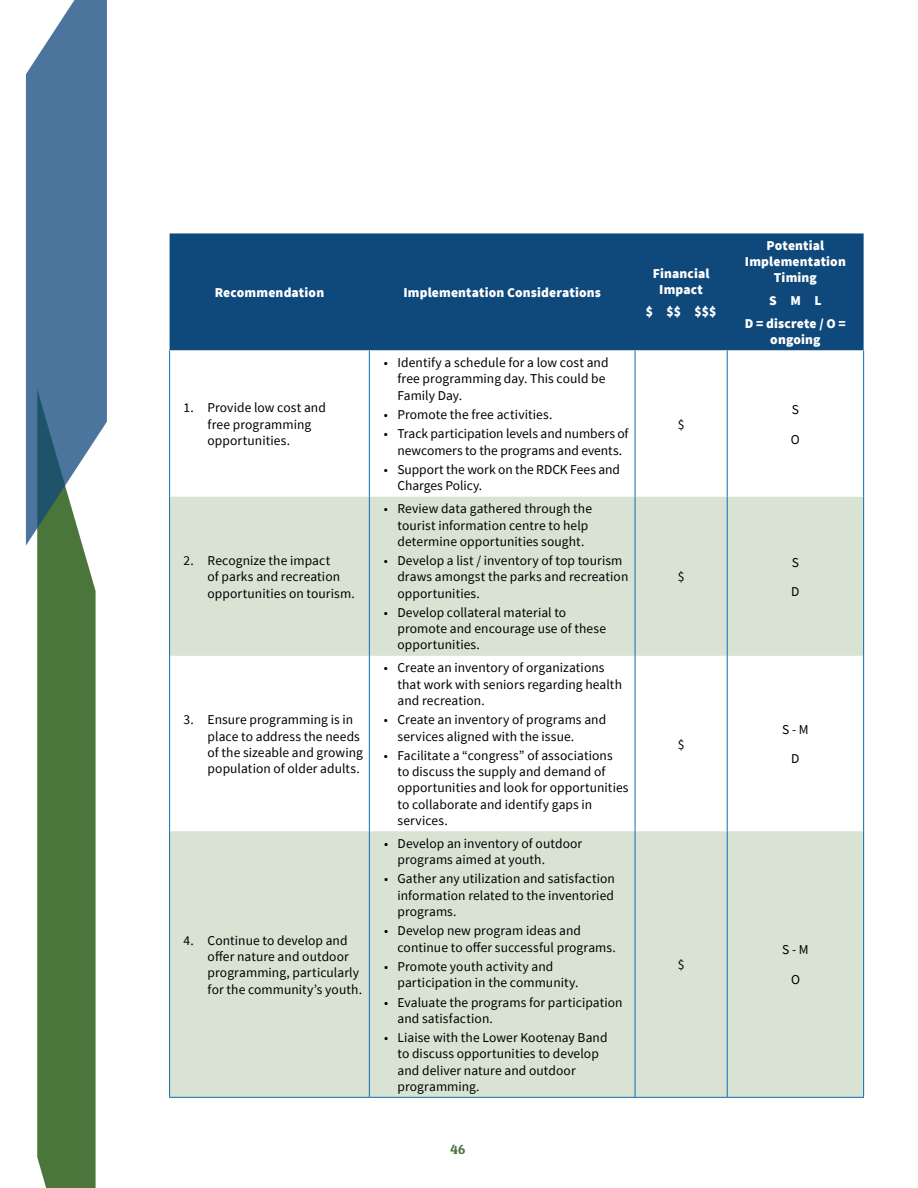
<style>
.page{position:relative;width:918px;height:1188px;background:#fff}
.page>*{position:absolute;margin:0;border:0;box-sizing:border-box;transform-origin:0 0}
.t1{font:13.5px/16.2px "Source Sans Pro";letter-spacing:.005em;color:#000}
.t2{font:900 13.5px/16.2px "Source Sans Pro";letter-spacing:.01em;color:#fff;text-align:center}
.t3{font:13.5px "Patua One";color:#4b763b}
</style>
<div class="page">
<div style="left:37px;top:546px;width:59px;height:642px;background:#4b763b"></div>
<svg style="left:26px;top:0;width:81px;height:546px;background:#5e84a2"></svg>
<div style="left:170px;top:233px;width:694px;height:118px;background:#0f487b"></div>
<svg style="left:170px;top:497px;width:693px;height:600px;fill:#d9e3d4"></svg>
<hr style="left:169px;top:351px;width:1px;height:146px;background:#0a6fb2">
<hr style="left:369px;top:351px;width:1px;height:146px;background:#0a6fb2">
<hr style="left:635px;top:351px;width:1px;height:146px;background:#0a6fb2">
<hr style="left:727px;top:351px;width:1px;height:146px;background:#0a6fb2">
<hr style="left:863px;top:351px;width:1px;height:146px;background:#0a6fb2">
<hr style="left:169px;top:497px;width:1px;height:159px;background:#0a6fb2">
<hr style="left:369px;top:497px;width:1px;height:159px;background:#0a6fb2">
<hr style="left:635px;top:497px;width:1px;height:159px;background:#0a6fb2">
<hr style="left:727px;top:497px;width:1px;height:159px;background:#0a6fb2">
<hr style="left:863px;top:497px;width:1px;height:159px;background:#0a6fb2">
<hr style="left:169px;top:656px;width:1px;height:175px;background:#0a6fb2">
<hr style="left:369px;top:656px;width:1px;height:175px;background:#0a6fb2">
<hr style="left:635px;top:656px;width:1px;height:175px;background:#0a6fb2">
<hr style="left:727px;top:656px;width:1px;height:175px;background:#0a6fb2">
<hr style="left:863px;top:656px;width:1px;height:175px;background:#0a6fb2">
<hr style="left:169px;top:831px;width:1px;height:266px;background:#0a6fb2">
<hr style="left:369px;top:831px;width:1px;height:266px;background:#0a6fb2">
<hr style="left:635px;top:831px;width:1px;height:266px;background:#0a6fb2">
<hr style="left:727px;top:831px;width:1px;height:266px;background:#0a6fb2">
<hr style="left:863px;top:831px;width:1px;height:266px;background:#0a6fb2">
<hr style="left:369px;top:1097px;width:266px;height:1px;background:#0a6fb2">
<hr style="left:635px;top:1097px;width:92px;height:1px;background:#0a6fb2">
<hr style="left:727px;top:1097px;width:137px;height:1px;background:#0a6fb2">
<hr style="left:169px;top:1097px;width:200px;height:1px;background:#0a6fb2">
<p class="t2" style="left:215px;top:284px;width:111px">Recommendation</p>
<p class="t2" style="left:403px;top:284px;width:199px">Implementation Considerations</p>
<p class="t1" style="left:208px;top:400px;width:120px;text-indent:-24px">1. Provide low cost and free programming opportunities.</p>
<p class="t1" style="left:208px;top:552px;width:149px;text-indent:-24px">2. Recognize the impact<br>of parks and recreation opportunities on tourism.</p>
<p class="t1" style="left:208px;top:712px;width:157px;text-indent:-24px">3. Ensure programming is in place to address the needs of the sizeable and growing population of older adults.</p>
<p class="t1" style="left:208px;top:932px;width:156px;text-indent:-24px">4. Continue to develop and offer nature and outdoor programming, particularly for the community’s youth.</p>
<p class="t1" style="left:397px;top:354px;width:213px;text-indent:-14px">• Identify a schedule for a low cost and free programming day. This could be<br>Family Day.</p>
<p class="t1" style="left:384px;top:406px;width:170px">• Promote the free activities.</p>
<p class="t1" style="left:384px;top:426px;width:246px;text-align:center">• Track participation levels and numbers of newcomers to the programs and events.</p>
<p class="t1" style="left:397px;top:461px;width:224px;text-indent:-14px">• Support the work on the RDCK Fees and<br>Charges Policy.</p>
<p class="t1" style="left:397px;top:501px;width:196px;text-indent:-14px">• Review data gathered through the tourist information centre to help determine opportunities sought.</p>
<p class="t1" style="left:397px;top:552px;width:232px;text-indent:-14px">• Develop a list / inventory of top tourism draws amongst the parks and recreation opportunities.</p>
<p class="t1" style="left:397px;top:604px;width:210px;text-indent:-14px">• Develop collateral material to promote and encourage use of these opportunities.</p>
<p class="t1" style="left:397px;top:660px;width:226px;text-indent:-13px">• Create an inventory of organizations that work with seniors regarding health and recreation.</p>
<p class="t1" style="left:397px;top:712px;width:210px;text-indent:-13px">• Create an inventory of programs and services aligned with the issue.</p>
<p class="t1" style="left:397px;top:747px;width:233px;text-indent:-13px">• Facilitate a “congress” of associations<br>to discuss the supply and demand of opportunities and look for opportunities to collaborate and identify gaps in services.</p>
<p class="t1" style="left:398px;top:835px;width:186px;text-indent:-14px">• Develop an inventory of outdoor programs aimed at youth.</p>
<p class="t1" style="left:398px;top:871px;width:219px;text-align:justify;text-indent:-14px">• Gather any utilization and satisfaction information related to the inventoried programs.</p>
<p class="t1" style="left:398px;top:923px;width:220px;text-indent:-14px">• Develop new program ideas and continue to offer successful programs.</p>
<p class="t1" style="left:398px;top:958px;width:183px;text-indent:-14px">• Promote youth activity and participation in the community.</p>
<p class="t1" style="left:398px;top:994px;width:227px;text-indent:-14px">• Evaluate the programs for participation and satisfaction.</p>
<p class="t1" style="left:398px;top:1030px;width:212px;text-indent:-14px">• Liaise with the Lower Kootenay Band to discuss opportunities to develop and deliver nature and outdoor programming.</p>
<p class="t2" style="left:653px;top:265px;width:58px">Financial<br>Impact</p>
<p class="t2" style="left:646px;top:304px;width:72px">$ $$ $$$</p>
<p class="t1" style="left:678px;top:416px;width:8px">$</p>
<p class="t1" style="left:678px;top:569px;width:8px">$</p>
<p class="t1" style="left:678px;top:736px;width:8px">$</p>
<p class="t1" style="left:678px;top:957px;width:8px">$</p>
<p class="t3" style="left:451px;top:1141px;width:16px">46</p>
<p class="t2" style="left:745px;top:237px;width:103px">Potential<br>Implementation<br>Timing</p>
<p class="t2" style="left:745px;top:289px;width:102px;line-height:22.6px">S M L<br>D = discrete / O =</p>
<p class="t2" style="left:770px;top:331px;width:52px">ongoing</p>
<p class="t1" style="left:791px;top:394px;width:10px;line-height:29.7px">S<br>O</p>
<p class="t1" style="left:792px;top:554px;width:9px">S</p>
<p class="t1" style="left:791px;top:584px;width:10px">D</p>
<p class="t1" style="left:782px;top:721px;width:28px">S - M</p>
<p class="t1" style="left:791px;top:751px;width:10px">D</p>
<p class="t1" style="left:782px;top:942px;width:28px">S - M</p>
<p class="t1" style="left:791px;top:972px;width:10px">O</p>
</div>
